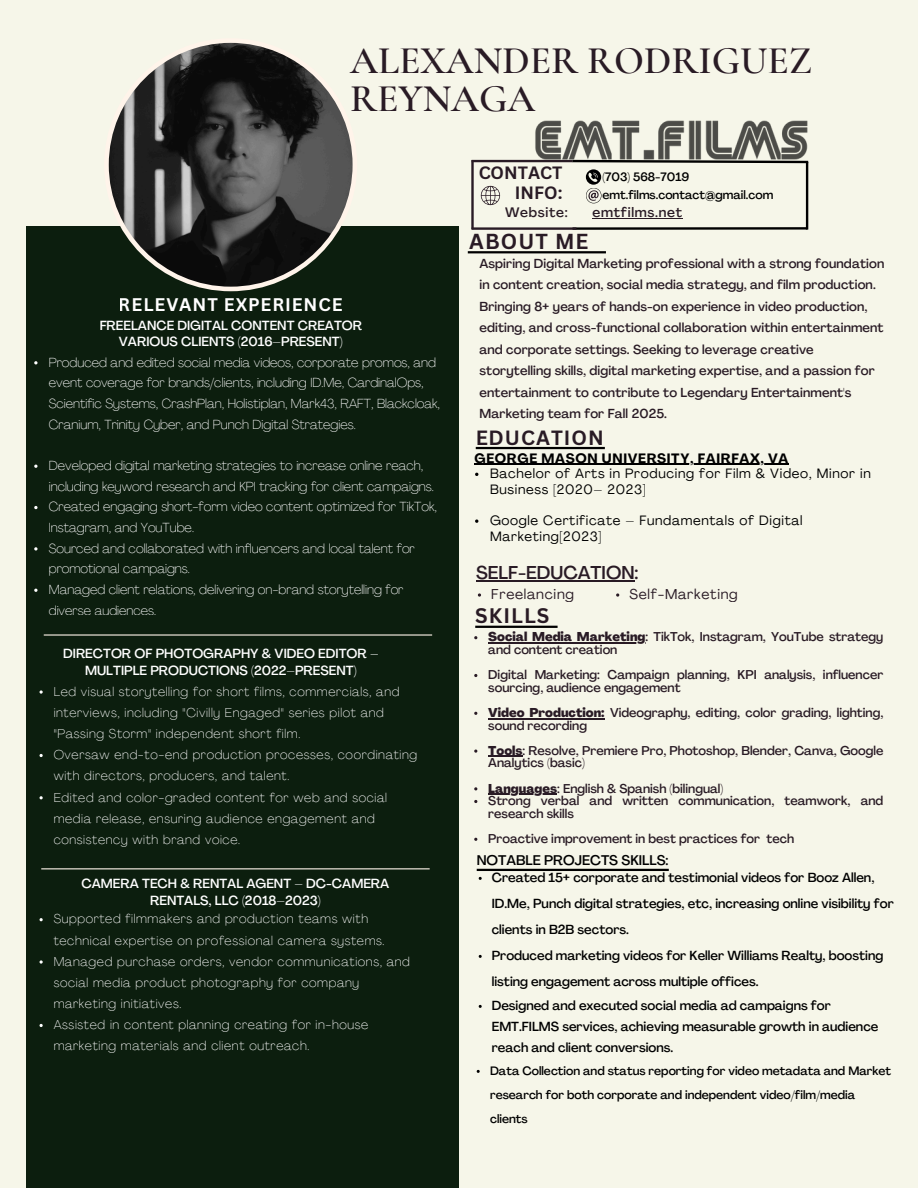
<style>
.page{position:relative;width:918px;height:1188px;background:#f6f6e9}
.page>*{position:absolute;margin:0;border:0;box-sizing:border-box;transform-origin:0 0}
.t1{font:600 39.15px/37.5px "Cormorant Garamond";color:#291b25}
.t2{font:700 21.15px "Canva Sans";letter-spacing:.05em;color:#291b25}
.t3{font:700 20.55px "Canva Sans";letter-spacing:.05em;color:#291b25}
.t4{font:700 20.1px "Canva Sans";letter-spacing:.05em;color:#291b25}
.t5{font:500 18.3px "Agrandir";color:#291b25}
.t6{font:700 17.85px "Canva Sans";letter-spacing:.05em;color:#fff}
.t7{font:700 17.4px/20.4px "Canva Sans";color:#291b25;text-align:right}
.t8{font:14.1px "Agrandir";letter-spacing:.05em;color:#291b25}
.t9{font:500 13.8px "Agrandir";color:#000}
.t10{font:500 13.5px "Agrandir";letter-spacing:.05em;color:#291b25}
.t11{font:13.35px/15.6px "Agrandir";letter-spacing:.05em;color:#000}
.t12{font:700 13.35px "Agrandir";letter-spacing:.05em;color:#000}
.t13{font:100 13.05px/20.7px "Agrandir";color:#fff}
.t14{font:500 13.05px/26px "Agrandir";color:#000}
.t15{font:500 13.05px/16.4px "Agrandir";color:#fff;text-align:center}
.t16{font:500 12.9px/21.5px "Agrandir";letter-spacing:.01em;color:#291b25}
.t17{font:100 12.75px/21.1px "Agrandir";letter-spacing:.05em;color:#fff}
.t18{font:500 12.6px/12.6px "Agrandir";color:#291b25}
.t19{font:500 12px/24px "Agrandir";color:#000}
.s1{font-weight:800}
</style>
<div class="page">
<div style="left:27px;top:226px;width:432px;height:962px;background:#0c1e0e"></div>
<hr style="left:468px;top:251px;width:138px;height:2px;background:#000">
<hr style="left:476px;top:447px;width:129px;height:2px;background:#000">
<hr style="left:475px;top:626px;width:83px;height:2px;background:#000">
<hr style="left:471px;top:160px;width:3px;height:69px;background:#291b25">
<hr style="left:472px;top:160px;width:101px;height:2px;background:#291b25">
<hr style="left:573px;top:227px;width:234px;height:3px;background:#000">
<svg style="left:585px;top:165px;width:224px;height:39px"></svg>
<hr style="left:472px;top:227px;width:104px;height:3px;background:#291b25">
<hr style="left:806px;top:162px;width:2px;height:68px;background:#000">
<svg style="left:480px;top:186px;width:20px;height:19px"></svg>
<hr style="left:593px;top:218px;width:90px;height:1px;background:#291b25">
<hr style="left:477px;top:869px;width:192px;height:2px;background:#000">
<hr style="left:44px;top:634px;width:388px;height:2px;background:#fff4ea">
<img style="left:532px;top:120px;width:277px;height:45px">
<svg style="left:108px;top:42px;width:245px;height:249px"></svg>
<svg style="left:478px;top:593px;width:3px;height:4px"></svg>
<svg style="left:40px;top:690px;width:3px;height:4px"></svg>
<hr style="left:475px;top:464px;width:314px;height:1px;background:#000">
<svg style="left:475px;top:519px;width:3px;height:4px"></svg>
<hr style="left:476px;top:580px;width:159px;height:1px;background:#291b25">
<hr style="left:488px;top:642px;width:157px;height:1px;background:#291b25">
<hr style="left:488px;top:718px;width:117px;height:1px;background:#291b25">
<hr style="left:488px;top:756px;width:35px;height:1px;background:#291b25">
<hr style="left:488px;top:794px;width:69px;height:1px;background:#291b25">
<svg style="left:616px;top:593px;width:3px;height:4px"></svg>
<svg style="left:34px;top:361px;width:4px;height:3px"></svg>
<svg style="left:34px;top:465px;width:4px;height:3px"></svg>
<svg style="left:34px;top:506px;width:4px;height:3px"></svg>
<svg style="left:34px;top:547px;width:4px;height:4px"></svg>
<svg style="left:34px;top:589px;width:4px;height:3px"></svg>
<svg style="left:40px;top:960px;width:3px;height:4px"></svg>
<hr style="left:41px;top:868px;width:389px;height:1px;background:#fff4ea">
<h1 class="t1" style="left:350px;top:42px;width:464px">ALEXANDER RODRIGUEZ<br>REYNAGA</h1>
<h3 class="t7" style="left:478px;top:162px;width:86px">CONTACT<br>INFO:</h3>
<p class="t19" style="left:603px;top:169px;width:172px;line-height:17.4px">(703) 568-7019 emt.films.contact@gmail.com</p>
<p class="t10" style="left:505px;top:207px;width:64px">Website:</p>
<p class="t10" style="left:593px;top:207px;width:91px">emtfilms.net</p>
<h3 class="t6" style="left:119px;top:292px;width:225px">RELEVANT EXPERIENCE</h3>
<p class="t15" style="left:99px;top:318px;width:264px">FREELANCE DIGITAL CONTENT CREATOR<br>VARIOUS CLIENTS (2016–PRESENT)</p>
<p class="t13" style="left:49px;top:353px;width:393px">Produced and edited social media videos, corporate promos, and event coverage for brands/clients, including ID.Me, CardinalOps, Scientific Systems, CrashPlan, Holistiplan, Mark43, RAFT, Blackcloak, Cranium, Trinity Cyber, and Punch Digital Strategies.</p>
<p class="t13" style="left:49px;top:456px;width:390px">Developed digital marketing strategies to increase online reach, including keyword research and KPI tracking for client campaigns.<br>Created engaging short-form video content optimized for TikTok, Instagram, and YouTube.<br>Sourced and collaborated with influencers and local talent for promotional campaigns.<br>Managed client relations, delivering on-brand storytelling for diverse audiences.</p>
<p class="t15" style="left:63px;top:646px;width:317px;line-height:17.4px">DIRECTOR OF PHOTOGRAPHY &amp; VIDEO EDITOR –<br>MULTIPLE PRODUCTIONS (2022–PRESENT)</p>
<p class="t17" style="left:54px;top:682px;width:365px">Led visual storytelling for short films, commercials, and interviews, including "Civilly Engaged" series pilot and "Passing Storm" independent short film.<br>Oversaw end-to-end production processes, coordinating with directors, producers, and talent.<br>Edited and color-graded content for web and social media release, ensuring audience engagement and consistency with brand voice.</p>
<p class="t15" style="left:82px;top:877px;width:309px">CAMERA TECH &amp; RENTAL AGENT – DC-CAMERA<br>RENTALS, LLC (2018–2023)</p>
<p class="t17" style="left:54px;top:910px;width:358px">Supported filmmakers and production teams with technical expertise on professional camera systems.<br>Managed purchase orders, vendor communications, and social media product photography for company marketing initiatives.<br>Assisted in content planning creating for in-house marketing materials and client outreach.</p>
<h2 class="t2" style="left:469px;top:226px;width:121px">ABOUT ME</h2>
<p class="t16" style="left:479px;top:254px;width:406px">Aspiring Digital Marketing professional with a strong foundation in content creation, social media strategy, and film production.<br>Bringing 8+ years of hands-on experience in video production, editing, and cross-functional collaboration within entertainment and corporate settings. Seeking to leverage creative storytelling skills, digital marketing expertise, and a passion for entertainment to contribute to Legendary Entertainment's Marketing team for Fall 2025.</p>
<p class="t12" style="left:475px;top:453px;width:315px">GEORGE MASON UNIVERSITY, FAIRFAX, VA</p>
<p class="t11" style="left:490px;top:467px;width:382px">Bachelor of Arts in Producing for Film &amp; Video, Minor in<br>Business [2020– 2023]</p>
<p class="t11" style="left:490px;top:514px;width:314px">Google Certificate – Fundamentals of Digital<br>Marketing[2023]</p>
<h3 class="t5" style="left:476px;top:565px;width:164px">SELF-EDUCATION:</h3>
<h3 class="t4" style="left:475px;top:423px;width:130px">EDUCATION</h3>
<p class="t8" style="left:491px;top:588px;width:84px">Freelancing</p>
<h3 class="t3" style="left:475px;top:601px;width:76px">SKILLS</h3>
<p class="t8" style="left:630px;top:588px;width:110px">Self-Marketing</p>
<p class="t18" style="left:488px;top:632px;width:397px"><span class="s1">Social Media Marketing</span>: TikTok, Instagram, YouTube strategy and content creation</p>
<p class="t18" style="left:488px;top:670px;width:397px">Digital Marketing: Campaign planning, KPI analysis, influencer sourcing, audience engagement</p>
<p class="t18" style="left:488px;top:708px;width:397px"><span class="s1">Video Production:</span> Videography, editing, color grading, lighting, sound recording</p>
<p class="t18" style="left:488px;top:745px;width:397px"><span class="s1">Tools</span>: Resolve, Premiere Pro, Photoshop, Blender, Canva, Google<br>Analytics (basic)</p>
<p class="t18" style="left:488px;top:783px;width:397px"><span class="s1">Languages</span>: English &amp; Spanish (bilingual)<br>Strong verbal and written communication, teamwork, and research skills</p>
<p class="t18" style="left:488px;top:834px;width:307px">Proactive improvement in best practices for tech</p>
<p class="t14" style="left:492px;top:866px;width:404px">Created 15+ corporate and testimonial videos for Booz Allen, ID.Me, Punch digital strategies, etc, increasing online visibility for clients in B2B sectors.<br>Produced marketing videos for Keller Williams Realty, boosting listing engagement across multiple offices.</p>
<p class="t14" style="left:492px;top:996px;width:388px;line-height:21px">Designed and executed social media ad campaigns for<br>EMT.FILMS services, achieving measurable growth in audience reach and client conversions.</p>
<p class="t19" style="left:490px;top:1060px;width:403px">Data Collection and status reporting for video metadata and Market research for both corporate and independent video/film/media clients</p>
<h5 class="t9" style="left:477px;top:854px;width:193px">NOTABLE PROJECTS SKILLS:</h5>
</div>
